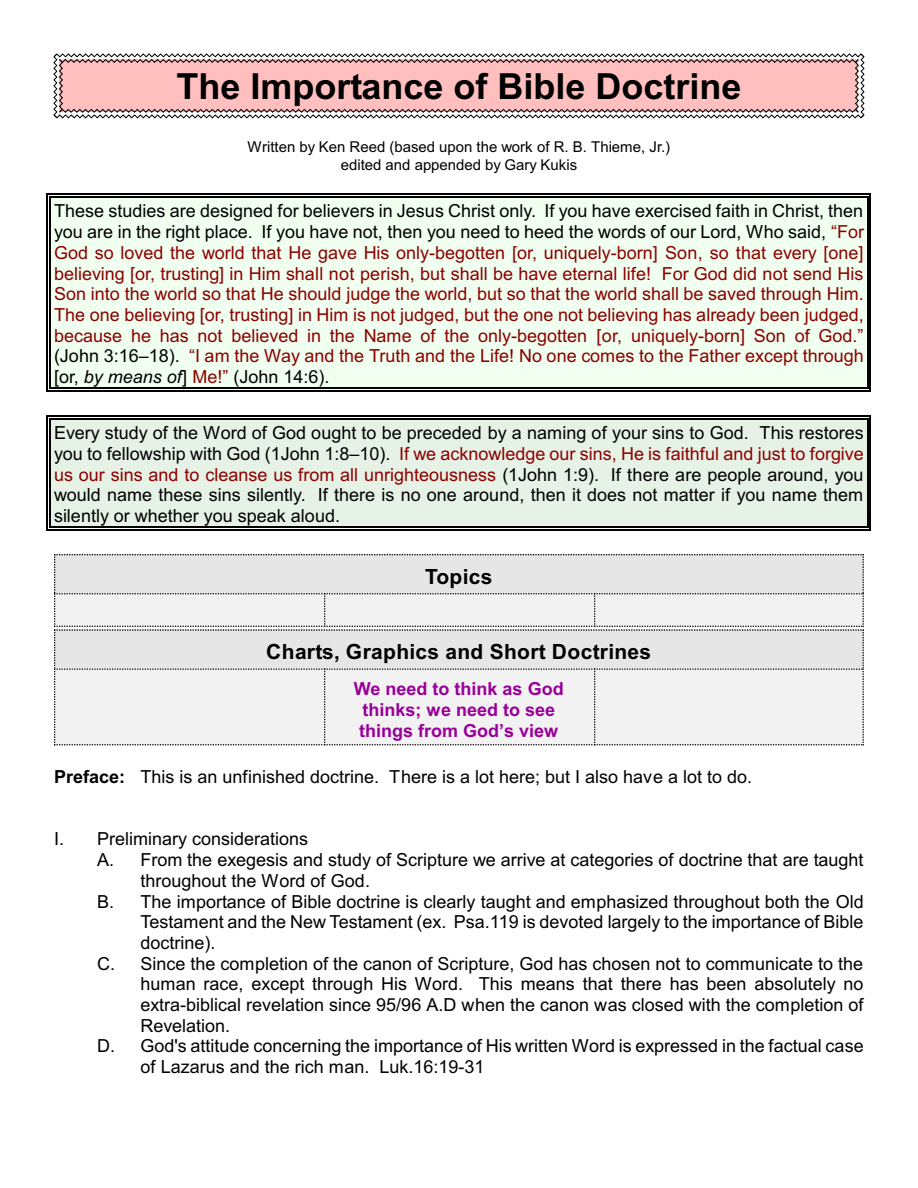
<style>
.page{position:relative;width:918px;height:1188px;background:#fff}
.page>*{position:absolute;margin:0;border:0;box-sizing:border-box;transform-origin:0 0}
.t1{font:700 36px "Arial";color:#000}
.t2{font:700 21px "Arial";letter-spacing:.015em;color:#000}
.t3{font:18px/20.7px "Arial";color:#000;text-align:justify}
.t4{font:18px/20.7px "Arial";color:#8c0000;text-align:justify}
.t5{font:700 18px/21.3px "Arial";color:#909;text-align:center}
.t6{font:15px/17.1px "Arial";color:#000;text-align:center}
.s1{color:#000}
.s2{font-style:italic;color:#000}
.s3{color:#8c0000}
.s4{font-weight:700}
</style>
<div class="page">
<svg style="left:53px;top:53px;width:812px;height:66px"></svg>
<svg style="left:54px;top:554px;width:810px;height:191px"></svg>
<div style="left:49px;top:196px;width:819px;height:193px;background:#f0fff0"></div>
<hr style="left:49px;top:196px;width:2px;height:192px;background:#000">
<hr style="left:867px;top:196px;width:1px;height:192px;background:#000">
<hr style="left:49px;top:196px;width:819px;height:2px;background:#000">
<hr style="left:49px;top:387px;width:819px;height:2px;background:#000">
<hr style="left:47px;top:194px;width:1px;height:197px;background:#000">
<hr style="left:870px;top:194px;width:1px;height:197px;background:#000">
<hr style="left:47px;top:194px;width:824px;height:1px;background:#000">
<hr style="left:47px;top:390px;width:824px;height:2px;background:#000">
<div style="left:49px;top:418px;width:819px;height:109px;background:#e6f2e6"></div>
<hr style="left:49px;top:418px;width:2px;height:109px;background:#000">
<hr style="left:867px;top:418px;width:1px;height:109px;background:#000">
<hr style="left:49px;top:418px;width:819px;height:1px;background:#000">
<hr style="left:49px;top:526px;width:819px;height:1px;background:#000">
<hr style="left:47px;top:415px;width:1px;height:115px;background:#000">
<hr style="left:870px;top:415px;width:1px;height:115px;background:#000">
<hr style="left:47px;top:415px;width:824px;height:2px;background:#000">
<hr style="left:47px;top:529px;width:824px;height:1px;background:#000">
<h1 class="t1" style="left:176px;top:73px;width:567px">The Importance of Bible Doctrine</h1>
<p class="t6" style="left:248px;top:140px;width:424px">Written by Ken Reed (based upon the work of R. B. Thieme, Jr.) edited and appended by Gary Kukis</p>
<p class="t4" style="left:54px;top:202px;width:812px"><span class="s1">These studies are designed for believers in Jesus Christ only. If you have exercised faith in Christ, then you are in the right place. If you have not, then you need to heed the words of our Lord, Who said,</span> “For God so loved the world that He gave His only-begotten [or, uniquely-born] Son, so that every [one] believing [or, trusting] in Him shall not perish, but shall be have eternal life! For God did not send His Son into the world so that He should judge the world, but so that the world shall be saved through Him.<br>The one believing [or, trusting] in Him is not judged, but the one not believing has already been judged, because he has not believed in the Name of the only-begotten [or, uniquely-born] Son of God.” <span class="s1">(John 3:16–18).</span> “I am the Way and the Truth and the Life! No one comes to the Father except through <span class="s1">[or,</span> <span class="s2">by means of</span><span class="s1">]</span> Me!” <span class="s1">(John 14:6).</span></p>
<p class="t3" style="left:54px;top:424px;width:811px">Every study of the Word of God ought to be preceded by a naming of your sins to God. This restores you to fellowship with God (1John 1:8–10). <span class="s3">If we acknowledge our sins, He is faithful and just to forgive us our sins and to cleanse us from all unrighteousness</span> (1John 1:9). If there are people around, you would name these sins silently. If there is no one around, then it does not matter if you name them silently or whether you speak aloud.</p>
<p class="t2" style="left:425px;top:569px;width:69px">Topics</p>
<p class="t2" style="left:266px;top:644px;width:386px">Charts, Graphics and Short Doctrines</p>
<p class="t5" style="left:354px;top:679px;width:211px">We need to think as God thinks; we need to see things from God’s view</p>
<p class="t3" style="left:54px;top:768px;width:700px"><span class="s4">Preface:</span> This is an unfinished doctrine. There is a lot here; but I also have a lot to do.</p>
<p class="t3" style="left:54px;top:830px;width:256px">I. Preliminary considerations</p>
<p class="t3" style="left:97px;top:851px;width:768px">A. From the exegesis and study of Scripture we arrive at categories of doctrine that are taught</p>
<p class="t3" style="left:140px;top:872px;width:231px">throughout the Word of God.</p>
<p class="t3" style="left:97px;top:893px;width:768px">B. The importance of Bible doctrine is clearly taught and emphasized throughout both the Old</p>
<p class="t3" style="left:140px;top:913px;width:725px">Testament and the New Testament (ex. Psa.119 is devoted largely to the importance of Bible</p>
<p class="t3" style="left:140px;top:934px;width:77px">doctrine).</p>
<p class="t3" style="left:97px;top:955px;width:768px">C. Since the completion of the canon of Scripture, God has chosen not to communicate to the</p>
<p class="t3" style="left:140px;top:975px;width:725px">human race, except through His Word. This means that there has been absolutely no</p>
<p class="t3" style="left:140px;top:996px;width:725px">extra-biblical revelation since 95/96 A.D when the canon was closed with the completion of</p>
<p class="t3" style="left:140px;top:1017px;width:91px">Revelation.</p>
<p class="t3" style="left:97px;top:1037px;width:768px">D. God's attitude concerning the importance of His written Word is expressed in the factual case</p>
<p class="t3" style="left:140px;top:1058px;width:346px">of Lazarus and the rich man. Luk.16:19-31</p>
</div>
